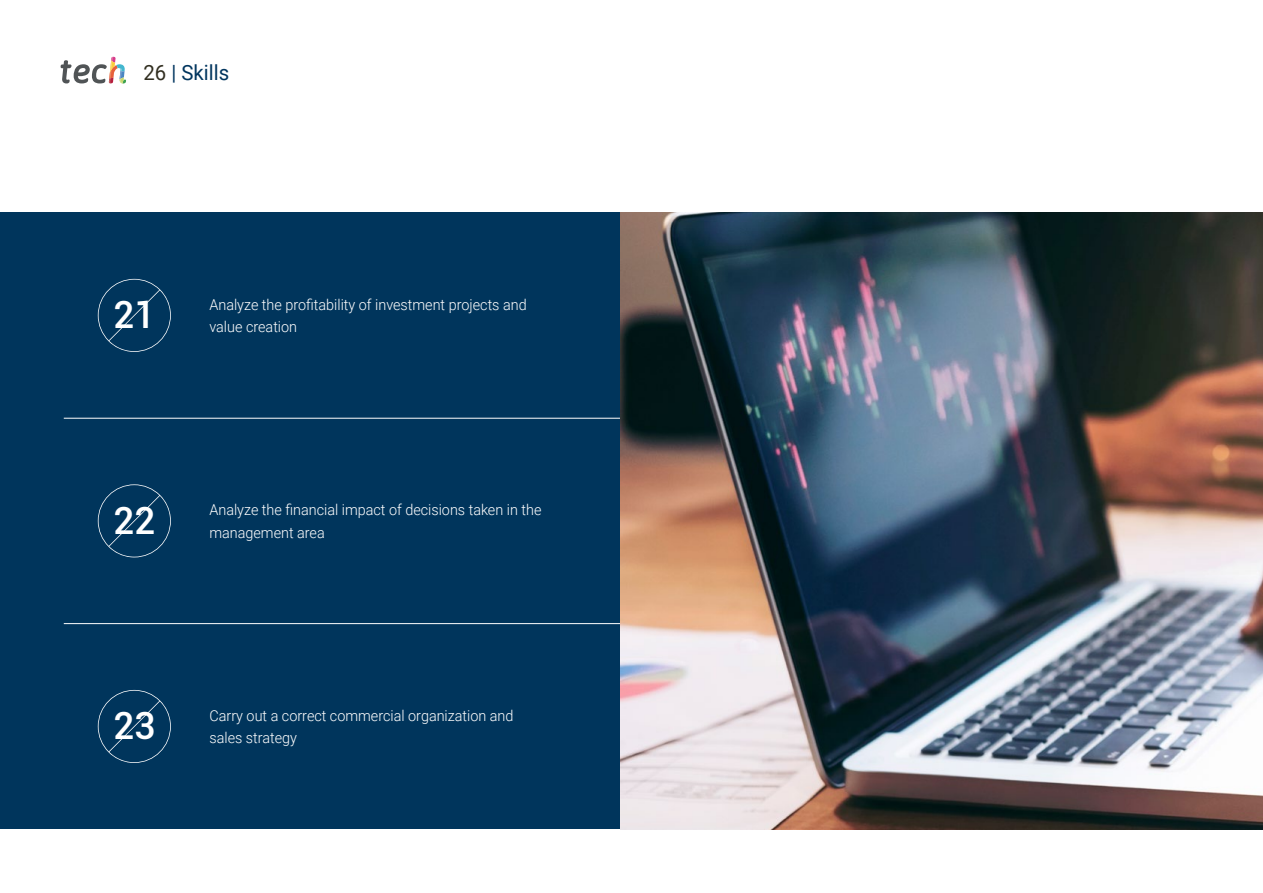
<style>
.page{position:relative;width:1263px;height:893px;background:#fff}
.page>*{position:absolute;margin:0;border:0;box-sizing:border-box;transform-origin:0 0}
.t1{font:500 37.5px "Roboto";color:#fff}
.t2{font:21px "Roboto";color:#00355e}
.t3{font:300 15px/22.5px "Roboto";color:#fff;scale:.96 1}
.s1{color:#312e20}
</style>
<div class="page">
<svg style="left:61px;top:57px;width:65px;height:27px"></svg>
<div style="left:0;top:213px;width:621px;height:616px;background:#00355c"></div>
<svg style="left:98px;top:279px;width:73px;height:73px"></svg>
<svg style="left:98px;top:690px;width:73px;height:73px"></svg>
<svg style="left:98px;top:484px;width:73px;height:73px"></svg>
<hr style="left:64px;top:418px;width:1199px;height:1px;background:#fff">
<hr style="left:64px;top:623px;width:1199px;height:1px;background:#fff">
<img style="left:621px;top:213px;width:642px;height:616px">
<h2 class="t2" style="left:144px;top:57px;width:87px"><span class="s1">26</span> | Skills</h2>
<h1 class="t1" style="left:113px;top:288px;width:44px">21</h1>
<p class="t3" style="left:209px;top:293px;width:332px">Analyze the profitability of investment projects and</p>
<p class="t3" style="left:209px;top:315px;width:93px">value creation</p>
<h1 class="t1" style="left:113px;top:494px;width:44px">22</h1>
<p class="t3" style="left:209px;top:498px;width:347px">Analyze the financial impact of decisions taken in the</p>
<p class="t3" style="left:209px;top:521px;width:122px">management area</p>
<h1 class="t1" style="left:113px;top:699px;width:44px">23</h1>
<p class="t3" style="left:209px;top:704px;width:318px">Carry out a correct commercial organization and sales strategy</p>
</div>
